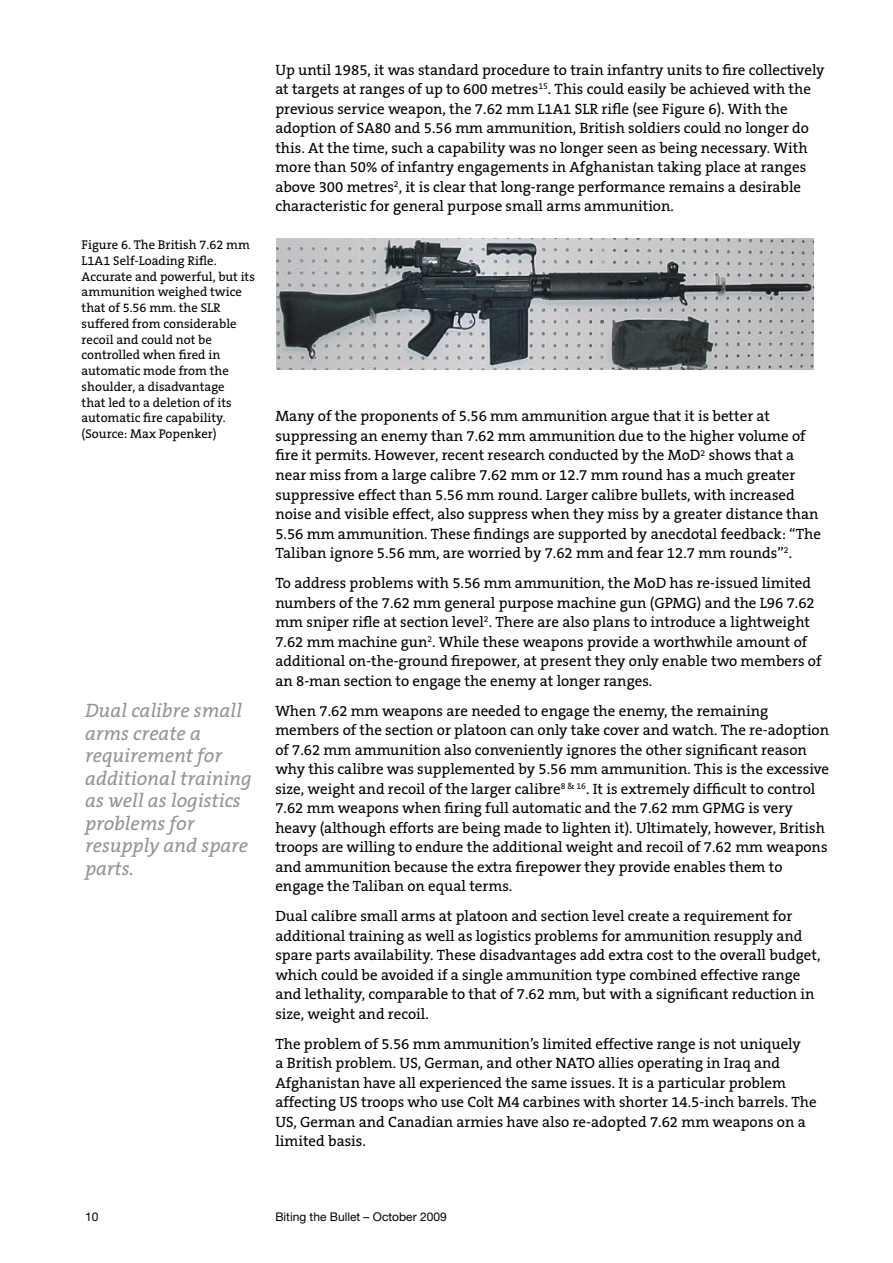
<style>
.page{position:relative;width:893px;height:1263px;background:#fff}
.page>*{position:absolute;margin:0;border:0;box-sizing:border-box;transform-origin:0 0}
._05_Margin_quotes{font:italic 19.5px/22.5px "The Serif B5 Plain";color:#939393}
._01_text{font:15px/19.5px "The Serif B5 Plain";color:#000}
._04_Caption_and_small_text{font:12.75px/15.8px "The Serif B5 Plain";color:#000}
.t1{font:12px "Helvetica Neue";color:#000}
</style>
<div class="page">
<img style="left:276px;top:239px;width:537px;height:131px">
<p class="_04_Caption_and_small_text" style="left:82px;top:237px;width:170px">Figure 6. The British 7.62 mm<br>L1A1 Self-Loading Rifle.</p>
<p class="_04_Caption_and_small_text" style="left:82px;top:269px;width:175px">Accurate and powerful, but its ammunition weighed twice that of 5.56 mm. the SLR suffered from considerable recoil and could not be controlled when fired in automatic mode from the shoulder, a disadvantage<br>that led to a deletion of its automatic fire capability. (Source: Max Popenker)</p>
<p class="_05_Margin_quotes" style="left:85px;top:700px;width:168px">Dual calibre small arms create a requirement for additional training as well as logistics problems for resupply and spare parts.</p>
<p class="_01_text" style="left:275px;top:61px;width:551px">Up until 1985, it was standard procedure to train infantry units to fire collectively at targets at ranges of up to 600 metres<sup>15</sup>. This could easily be achieved with the previous service weapon, the 7.62 mm L1A1 SLR rifle (see Figure 6). With the adoption of SA80 and 5.56 mm ammunition, British soldiers could no longer do this. At the time, such a capability was no longer seen as being necessary. With more than 50% of infantry engagements in Afghanistan taking place at ranges above 300 metres<sup>2</sup>, it is clear that long-range performance remains a desirable characteristic for general purpose small arms ammunition.</p>
<p class="_01_text" style="left:275px;top:407px;width:547px">Many of the proponents of 5.56 mm ammunition argue that it is better at suppressing an enemy than 7.62 mm ammunition due to the higher volume of fire it permits. However, recent research conducted by the MoD<sup>2</sup> shows that a near miss from a large calibre 7.62 mm or 12.7 mm round has a much greater suppressive effect than 5.56 mm round. Larger calibre bullets, with increased noise and visible effect, also suppress when they miss by a greater distance than 5.56 mm ammunition. These findings are supported by anecdotal feedback: “The Taliban ignore 5.56 mm, are worried by 7.62 mm and fear 12.7 mm rounds”<sup>2</sup>.</p>
<p class="_01_text" style="left:275px;top:574px;width:548px">To address problems with 5.56 mm ammunition, the MoD has re-issued limited numbers of the 7.62 mm general purpose machine gun (GPMG) and the L96 7.62 mm sniper rifle at section level<sup>2</sup>. There are also plans to introduce a lightweight 7.62 mm machine gun<sup>2</sup>. While these weapons provide a worthwhile amount of additional on-the-ground firepower, at present they only enable two members of an 8-man section to engage the enemy at longer ranges.</p>
<p class="_01_text" style="left:275px;top:701px;width:555px">When 7.62 mm weapons are needed to engage the enemy, the remaining members of the section or platoon can only take cover and watch. The re-adoption of 7.62 mm ammunition also conveniently ignores the other significant reason why this calibre was supplemented by 5.56 mm ammunition. This is the excessive size, weight and recoil of the larger calibre<sup>8</sup> <sup>&amp;</sup> <sup>16</sup>. It is extremely difficult to control 7.62 mm weapons when firing full automatic and the 7.62 mm GPMG is very heavy (although efforts are being made to lighten it). Ultimately, however, British troops are willing to endure the additional weight and recoil of 7.62 mm weapons and ammunition because the extra firepower they provide enables them to engage the Taliban on equal terms.</p>
<p class="_01_text" style="left:275px;top:907px;width:547px">Dual calibre small arms at platoon and section level create a requirement for additional training as well as logistics problems for ammunition resupply and spare parts availability. These disadvantages add extra cost to the overall budget, which could be avoided if a single ammunition type combined effective range and lethality, comparable to that of 7.62 mm, but with a significant reduction in size, weight and recoil.</p>
<p class="_01_text" style="left:275px;top:1034px;width:543px">The problem of 5.56 mm ammunition’s limited effective range is not uniquely<br>a British problem. US, German, and other NATO allies operating in Iraq and Afghanistan have all experienced the same issues. It is a particular problem affecting US troops who use Colt M4 carbines with shorter 14.5-inch barrels. The US, German and Canadian armies have also re-adopted 7.62 mm weapons on a limited basis.</p>
<p class="t1" style="left:85px;top:1210px;width:15px">10</p>
<p class="t1" style="left:275px;top:1210px;width:173px">Biting the Bullet – October 2009</p>
</div>
